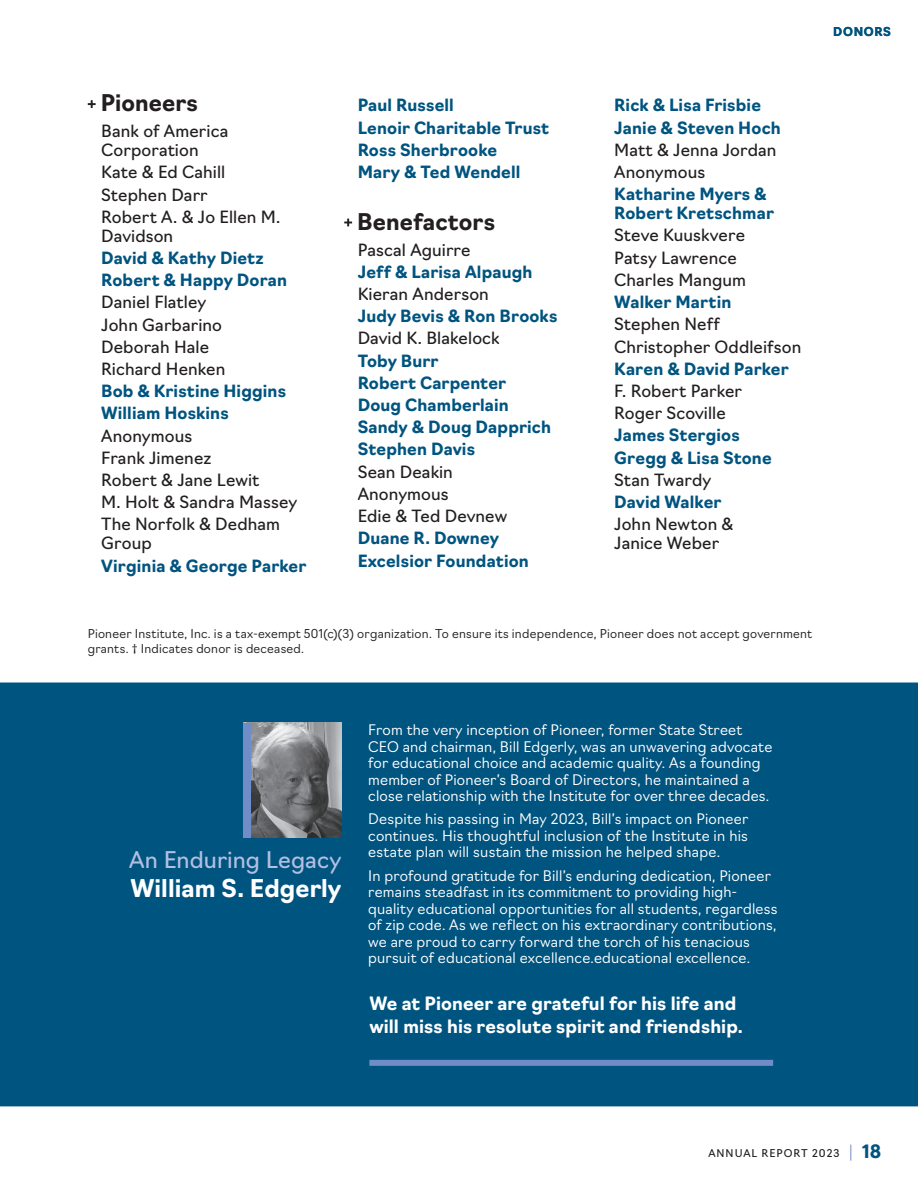
<style>
.page{position:relative;width:918px;height:1188px;background:#fff}
.page>*{position:absolute;margin:0;border:0;box-sizing:border-box;transform-origin:0 0}
.Heading_3{font:700 24px "Navigo";letter-spacing:.005em;color:#fff}
.Donor_Titles{font:700 22.5px "Navigo";letter-spacing:.005em;color:#231f20}
.Heading_3-2{font:22.5px "Navigo";color:#b2bfe0}
.Heading_4{font:700 18px/22.5px "Navigo";letter-spacing:.005em;color:#fff}
.Donors-Large{font:16.5px/18.9px "Navigo";letter-spacing:.005em;color:#231f20}
.Donors-Large-2{font:700 16.5px/18.9px "Navigo";letter-spacing:.01em;color:#005480}
.Body_Sans{font:300 14.25px/16.5px "Navigo";letter-spacing:.015em;color:#fff}
.Attribution{font:300 12px/15px "Navigo";letter-spacing:.02em;color:#231f20}
.t1{font:700 12px "Navigo";letter-spacing:.055em;color:#005480}
.t2{font:10.5px "Navigo";letter-spacing:.095em;color:#231f20}
.s1{font-weight:700;font-size:18px;color:#005480}
</style>
<div class="page">
<svg style="left:850px;top:1145px;width:1px;height:16px"></svg>
<svg style="left:88px;top:100px;width:8px;height:8px"></svg>
<div style="left:0;top:683px;width:918px;height:423px;background:#005480"></div>
<div style="left:369px;top:1060px;width:404px;height:6px;background:#718dc8"></div>
<img style="left:251px;top:723px;width:90px;height:115px">
<div style="left:243px;top:723px;width:8px;height:115px;background:#718dc8"></div>
<svg style="left:344px;top:219px;width:8px;height:7px"></svg>
<p class="t1" style="left:833px;top:22px;width:59px">DONORS</p>
<p class="Donor_Titles" style="left:101px;top:86px;width:99px">Pioneers</p>
<p class="Donors-Large" style="left:101px;top:120px;width:129px">Bank of America<br>Corporation</p>
<p class="Donors-Large" style="left:101px;top:161px;width:126px">Kate &amp; Ed Cahill</p>
<p class="Donors-Large" style="left:101px;top:184px;width:108px">Stephen Darr</p>
<p class="Donors-Large" style="left:101px;top:206px;width:181px">Robert A. &amp; Jo Ellen M.<br>Davidson</p>
<p class="Donors-Large-2" style="left:101px;top:247px;width:164px">David &amp; Kathy Dietz</p>
<p class="Donors-Large-2" style="left:101px;top:269px;width:187px">Robert &amp; Happy Doran</p>
<p class="Donors-Large" style="left:101px;top:292px;width:106px">Daniel Flatley</p>
<p class="Donors-Large" style="left:101px;top:314px;width:122px">John Garbarino</p>
<p class="Donors-Large" style="left:101px;top:336px;width:109px">Deborah Hale</p>
<p class="Donors-Large" style="left:101px;top:358px;width:126px">Richard Henken</p>
<p class="Donors-Large-2" style="left:101px;top:380px;width:186px">Bob &amp; Kristine Higgins</p>
<p class="Donors-Large-2" style="left:101px;top:403px;width:129px">William Hoskins</p>
<p class="Donors-Large" style="left:101px;top:425px;width:93px">Anonymous</p>
<p class="Donors-Large" style="left:101px;top:447px;width:112px">Frank Jimenez</p>
<p class="Donors-Large" style="left:101px;top:469px;width:160px">Robert &amp; Jane Lewit</p>
<p class="Donors-Large" style="left:101px;top:491px;width:197px">M. Holt &amp; Sandra Massey</p>
<p class="Donors-Large" style="left:101px;top:514px;width:180px">The Norfolk &amp; Dedham<br>Group</p>
<p class="Donors-Large-2" style="left:101px;top:555px;width:207px">Virginia &amp; George Parker</p>
<p class="Donors-Large-2" style="left:358px;top:95px;width:98px">Paul Russell</p>
<p class="Donors-Large-2" style="left:358px;top:117px;width:193px">Lenoir Charitable Trust</p>
<p class="Donors-Large-2" style="left:358px;top:139px;width:141px">Ross Sherbrooke</p>
<p class="Donors-Large-2" style="left:358px;top:161px;width:164px">Mary &amp; Ted Wendell</p>
<p class="Donor_Titles" style="left:357px;top:204px;width:139px">Benefactors</p>
<p class="Donors-Large" style="left:358px;top:239px;width:114px">Pascal Aguirre</p>
<p class="Donors-Large-2" style="left:358px;top:261px;width:176px">Jeff &amp; Larisa Alpaugh</p>
<p class="Donors-Large" style="left:358px;top:283px;width:133px">Kieran Anderson</p>
<p class="Donors-Large-2" style="left:358px;top:305px;width:201px">Judy Bevis &amp; Ron Brooks</p>
<p class="Donors-Large" style="left:358px;top:328px;width:143px">David K. Blakelock</p>
<p class="Donors-Large-2" style="left:358px;top:350px;width:82px">Toby Burr</p>
<p class="Donors-Large-2" style="left:358px;top:372px;width:150px">Robert Carpenter</p>
<p class="Donors-Large-2" style="left:358px;top:394px;width:153px">Doug Chamberlain</p>
<p class="Donors-Large-2" style="left:358px;top:416px;width:195px">Sandy &amp; Doug Dapprich</p>
<p class="Donors-Large-2" style="left:358px;top:439px;width:119px">Stephen Davis</p>
<p class="Donors-Large" style="left:358px;top:461px;width:97px">Sean Deakin</p>
<p class="Donors-Large" style="left:358px;top:483px;width:93px">Anonymous</p>
<p class="Donors-Large" style="left:358px;top:505px;width:151px">Edie &amp; Ted Devnew</p>
<p class="Donors-Large-2" style="left:358px;top:528px;width:143px">Duane R. Downey</p>
<p class="Donors-Large-2" style="left:358px;top:550px;width:173px">Excelsior Foundation</p>
<p class="Donors-Large-2" style="left:614px;top:95px;width:148px">Rick &amp; Lisa Frisbie</p>
<p class="Donors-Large-2" style="left:614px;top:117px;width:168px">Janie &amp; Steven Hoch</p>
<p class="Donors-Large" style="left:614px;top:139px;width:164px">Matt &amp; Jenna Jordan</p>
<p class="Donors-Large" style="left:614px;top:161px;width:93px">Anonymous</p>
<p class="Donors-Large-2" style="left:614px;top:183px;width:161px">Katharine Myers &amp;<br>Robert Kretschmar</p>
<p class="Donors-Large" style="left:614px;top:225px;width:132px">Steve Kuuskvere</p>
<p class="Donors-Large" style="left:614px;top:247px;width:124px">Patsy Lawrence</p>
<p class="Donors-Large" style="left:614px;top:269px;width:133px">Charles Mangum</p>
<p class="Donors-Large-2" style="left:614px;top:291px;width:119px">Walker Martin</p>
<p class="Donors-Large" style="left:614px;top:313px;width:107px">Stephen Neff</p>
<p class="Donors-Large" style="left:614px;top:336px;width:189px">Christopher Oddleifson</p>
<p class="Donors-Large-2" style="left:614px;top:358px;width:176px">Karen &amp; David Parker</p>
<p class="Donors-Large" style="left:614px;top:380px;width:129px">F. Robert Parker</p>
<p class="Donors-Large" style="left:614px;top:402px;width:113px">Roger Scoville</p>
<p class="Donors-Large-2" style="left:614px;top:425px;width:127px">James Stergios</p>
<p class="Donors-Large-2" style="left:614px;top:447px;width:159px">Gregg &amp; Lisa Stone</p>
<p class="Donors-Large" style="left:614px;top:469px;width:98px">Stan Twardy</p>
<p class="Donors-Large-2" style="left:614px;top:491px;width:109px">David Walker</p>
<p class="Donors-Large" style="left:614px;top:513px;width:121px">John Newton &amp;<br>Janice Weber</p>
<p class="Attribution" style="left:88px;top:625px;width:726px">Pioneer Institute, Inc. is a tax-exempt 501(c)(3) organization. To ensure its independence, Pioneer does not accept government grants. † Indicates donor is deceased.</p>
<p class="Heading_3-2" style="left:129px;top:842px;width:214px">An Enduring Legacy</p>
<p class="Heading_3" style="left:130px;top:869px;width:212px">William S. Edgerly</p>
<p class="Body_Sans" style="left:368px;top:721px;width:406px">From the very inception of Pioneer, former State Street CEO and chairman, Bill Edgerly, was an unwavering advocate for educational choice and academic quality. As a founding member of Pioneer’s Board of Directors, he maintained a close relationship with the Institute for over three decades.</p>
<p class="Body_Sans" style="left:368px;top:810px;width:382px;text-align:justify">Despite his passing in May 2023, Bill’s impact on Pioneer continues. His thoughtful inclusion of the Institute in his estate plan will sustain the mission he helped shape.</p>
<p class="Body_Sans" style="left:368px;top:866px;width:411px">In profound gratitude for Bill’s enduring dedication, Pioneer remains steadfast in its commitment to providing high&shy;quality educational opportunities for all students, regardless of zip code. As we reflect on his extraordinary contributions, we are proud to carry forward the torch of his tenacious pursuit of educational excellence.educational excellence.</p>
<p class="Heading_4" style="left:369px;top:991px;width:375px">We at Pioneer are grateful for his life and will miss his resolute spirit and friendship.</p>
<p class="t2" style="left:708px;top:1145px;width:174px">ANNUAL REPORT 2023 <span class="s1">18</span></p>
</div>
